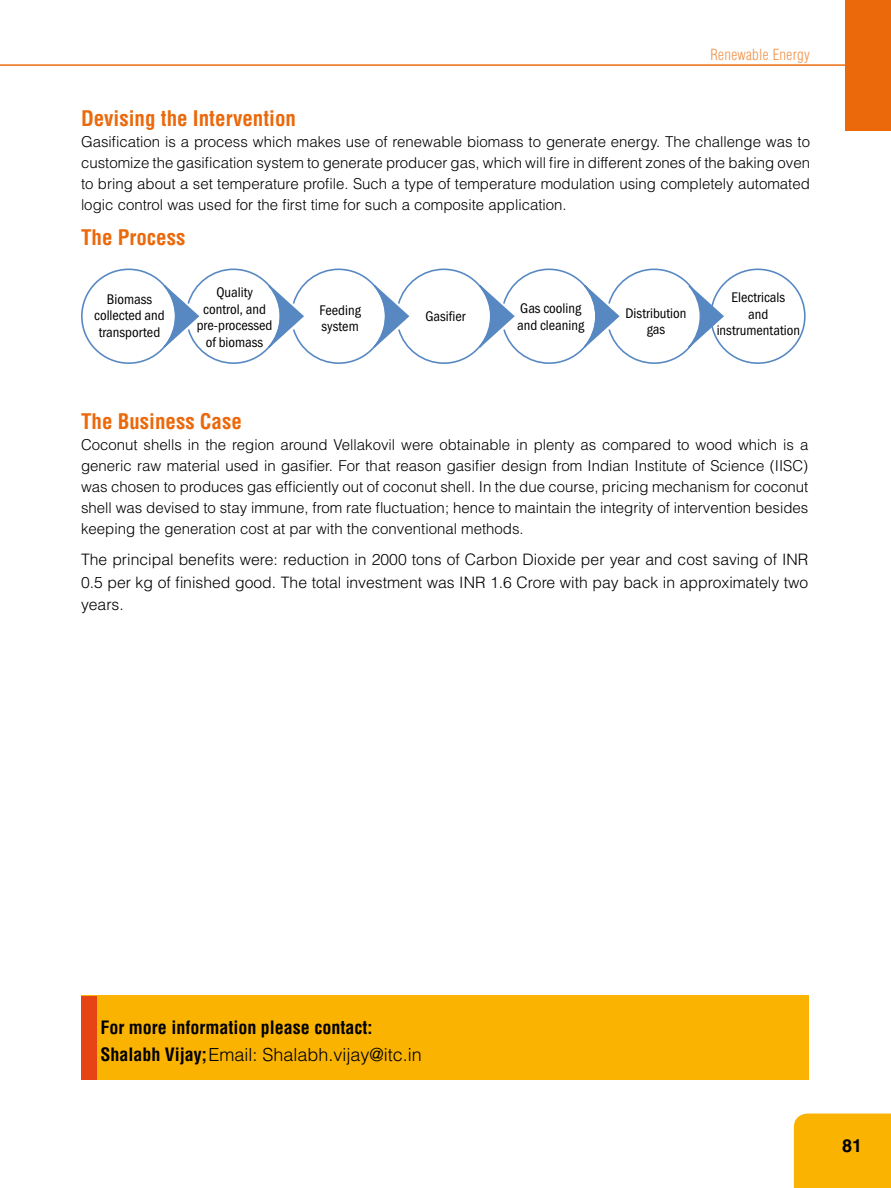
<style>
.page{position:relative;width:891px;height:1188px;background:#fff}
.page>*{position:absolute;margin:0;border:0;box-sizing:border-box;transform-origin:0 0}
.t1{font:700 condensed 21px "Helvetica";color:#eb690b}
.t2{font:700 condensed 18px/27px "Helvetica";color:#000}
.t3{font:700 18px "Helvetica";color:#000}
.t4{font:300 15.75px/22.5px "Helvetica";color:#000;text-align:justify}
.t5{font:300 15px/21px "Helvetica";color:#000;text-align:justify}
.t6{font:300 condensed 15px "Helvetica";letter-spacing:.02em;color:#f19249}
.t7{font:14.4px/16.5px "Franklin Gothic Cond";color:#000;text-align:center}
.s1{font-weight:300;font-stretch:normal}
</style>
<div class="page">
<hr style="left:0;top:65px;width:849px;height:1px;background:#eb690b">
<div style="left:794px;top:1114px;width:97px;height:74px;background:#f9b300"></div>
<div style="left:846px;top:0;width:45px;height:131px;background:#eb690b"></div>
<div style="left:81px;top:269px;width:95px;height:95px;border:2px solid #5788c2;border-radius:50%"></div>
<svg style="left:145px;top:271px;width:41px;height:90px"></svg>
<svg style="left:186px;top:268px;width:484px;height:96px"></svg>
<svg style="left:250px;top:268px;width:55px;height:96px"></svg>
<svg style="left:355px;top:268px;width:55px;height:96px"></svg>
<svg style="left:461px;top:268px;width:55px;height:96px"></svg>
<svg style="left:566px;top:268px;width:55px;height:96px"></svg>
<svg style="left:670px;top:271px;width:55px;height:91px"></svg>
<div style="left:710px;top:269px;width:96px;height:95px;border:2px solid #5788c2;border-radius:50%"></div>
<div style="left:82px;top:996px;width:727px;height:84px;background:#f9b300"></div>
<div style="left:82px;top:996px;width:15px;height:84px;background:#e64415"></div>
<p class="t6" style="left:711px;top:45px;width:101px">Renewable Energy</p>
<h1 class="t1" style="left:81px;top:105px;width:217px">Devising the Intervention</h1>
<p class="t5" style="left:81px;top:130px;width:731px">Gasification is a process which makes use of renewable biomass to generate energy. The challenge was to customize the gasification system to generate producer gas, which will fire in different zones of the baking oven to bring about a set temperature profile. Such a type of temperature modulation using completely automated logic control was used for the first time for such a composite application.</p>
<h1 class="t1" style="left:81px;top:224px;width:106px">The Process</h1>
<p class="t7" style="left:94px;top:292px;width:72px">Biomass collected and transported</p>
<p class="t7" style="left:197px;top:285px;width:77px">Quality control, and pre-processed of biomass</p>
<p class="t7" style="left:319px;top:303px;width:43px;text-align:left">Feeding system</p>
<p class="t7" style="left:425px;top:309px;width:42px">Gasifier</p>
<p class="t7" style="left:517px;top:301px;width:69px;text-align:left">Gas cooling and cleaning</p>
<p class="t7" style="left:626px;top:306px;width:62px">Distribution gas</p>
<p class="t7" style="left:717px;top:290px;width:85px">Electricals<br>and instrumentation</p>
<h1 class="t1" style="left:81px;top:409px;width:162px">The Business Case</h1>
<p class="t5" style="left:81px;top:434px;width:729px">Coconut shells in the region around Vellakovil were obtainable in plenty as compared to wood which is a generic raw material used in gasifier. For that reason gasifier design from Indian Institute of Science (IISC) was chosen to produces gas efficiently out of coconut shell. In the due course, pricing mechanism for coconut shell was devised to stay immune, from rate fluctuation; hence to maintain the integrity of intervention besides keeping the generation cost at par with the conventional methods.</p>
<p class="t4" style="left:81px;top:548px;width:729px">The principal benefits were: reduction in 2000 tons of Carbon Dioxide per year and cost saving of INR 0.5 per kg of finished good. The total investment was INR 1.6 Crore with pay back in approximately two years.</p>
<p class="t2" style="left:100px;top:1014px;width:323px">For more information please contact:<br>Shalabh Vijay;<span class="s1">Email: Shalabh.vijay@itc.in</span></p>
<p class="t3" style="left:842px;top:1135px;width:22px">81</p>
</div>
